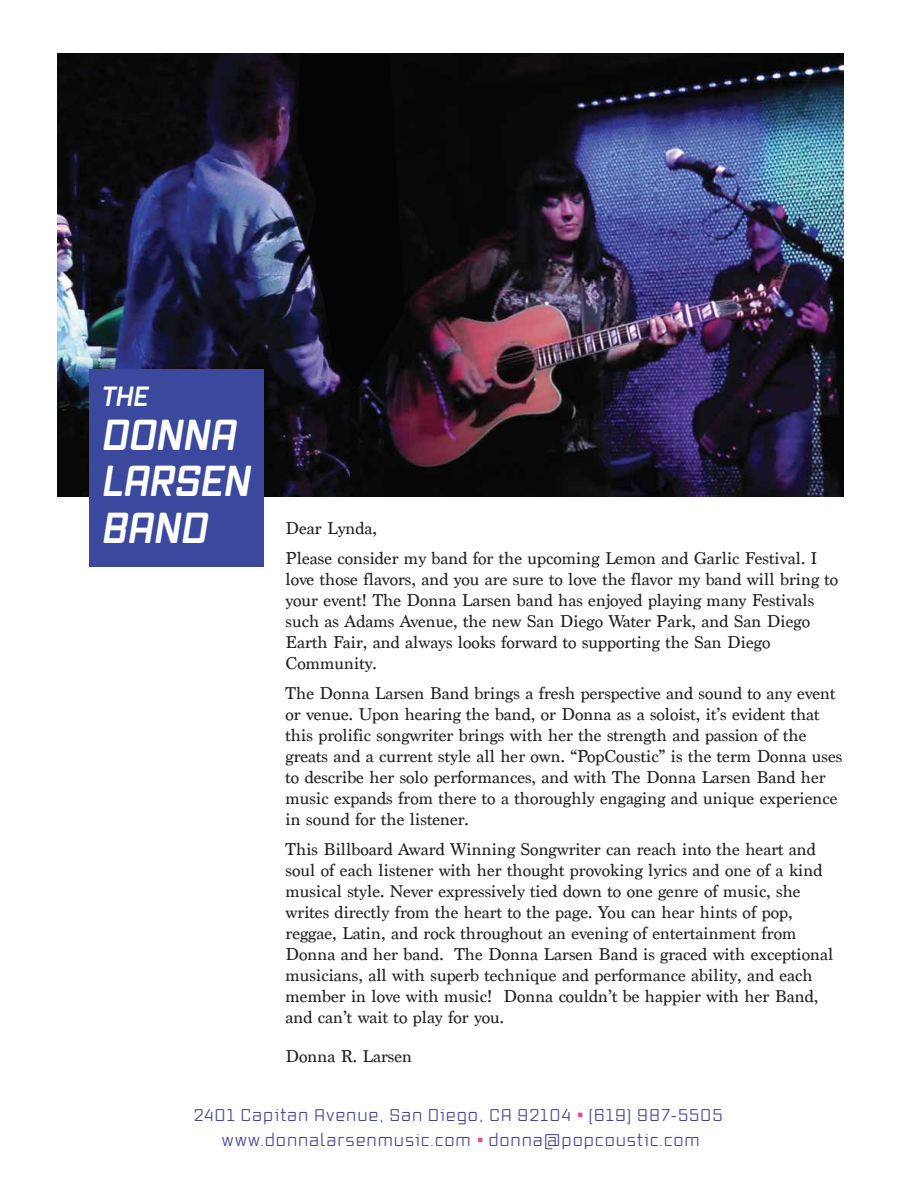
<style>
.page{position:relative;width:918px;height:1188px;background:#fff}
.page>*{position:absolute;margin:0;border:0;box-sizing:border-box;transform-origin:0 0}
.t1{font:italic 700 42px/46.5px "Vox Round";color:#fff}
.t2{font:italic 700 27px "Vox Round";color:#fff}
.t3{font:18px/21px "Marion";color:#231f20}
.t4{font:16.5px/25.5px "Vox Round";letter-spacing:.095em;color:#44449b;text-align:center}
.s1{font-weight:700;color:#ee4599}
</style>
<div class="page">
<img style="left:58px;top:53px;width:389px;height:444px">
<img style="left:350px;top:54px;width:494px;height:443px">
<svg style="left:298px;top:54px;width:106px;height:335px;background:#0c0b12"></svg>
<div style="left:89px;top:369px;width:175px;height:198px;background:#3a499e"></div>
<h2 class="t2" style="left:101px;top:378px;width:48px">THE</h2>
<h1 class="t1" style="left:101px;top:410px;width:150px">DONNA<br>LARSEN<br>BAND</h1>
<p class="t3" style="left:286px;top:513px;width:534px;line-height:30px">Dear Lynda,<br>Please consider my band for the upcoming Lemon and Garlic Festival. I</p>
<p class="t3" style="left:286px;top:569px;width:554px">love those flavors, and you are sure to love the flavor my band will bring to your event! The Donna Larsen band has enjoyed playing many Festivals such as Adams Avenue, the new San Diego Water Park, and San Diego Earth Fair, and always looks forward to supporting the San Diego Community.</p>
<p class="t3" style="left:286px;top:683px;width:558px">The Donna Larsen Band brings a fresh perspective and sound to any event or venue. Upon hearing the band, or Donna as a soloist, it’s evident that this prolific songwriter brings with her the strength and passion of the greats and a current style all her own. “PopCoustic” is the term Donna uses to describe her solo performances, and with The Donna Larsen Band her music expands from there to a thoroughly engaging and unique experience in sound for the listener.</p>
<p class="t3" style="left:286px;top:839px;width:549px">This Billboard Award Winning Songwriter can reach into the heart and soul of each listener with her thought provoking lyrics and one of a kind musical style. Never expressively tied down to one genre of music, she writes directly from the heart to the page. You can hear hints of pop, reggae, Latin, and rock throughout an evening of entertainment from Donna and her band. The Donna Larsen Band is graced with exceptional musicians, all with superb technique and performance ability, and each member in love with music! Donna couldn’t be happier with her Band, and can’t wait to play for you.</p>
<p class="t3" style="left:286px;top:1046px;width:128px">Donna R. Larsen</p>
<p class="t4" style="left:194px;top:1102px;width:530px">2401 Capitan Avenue, San Diego, CA 92104 <span class="s1">•</span> (619) 987-5505 www.donnalarsenmusic.com <span class="s1">•</span> donna@popcoustic.com</p>
</div>
